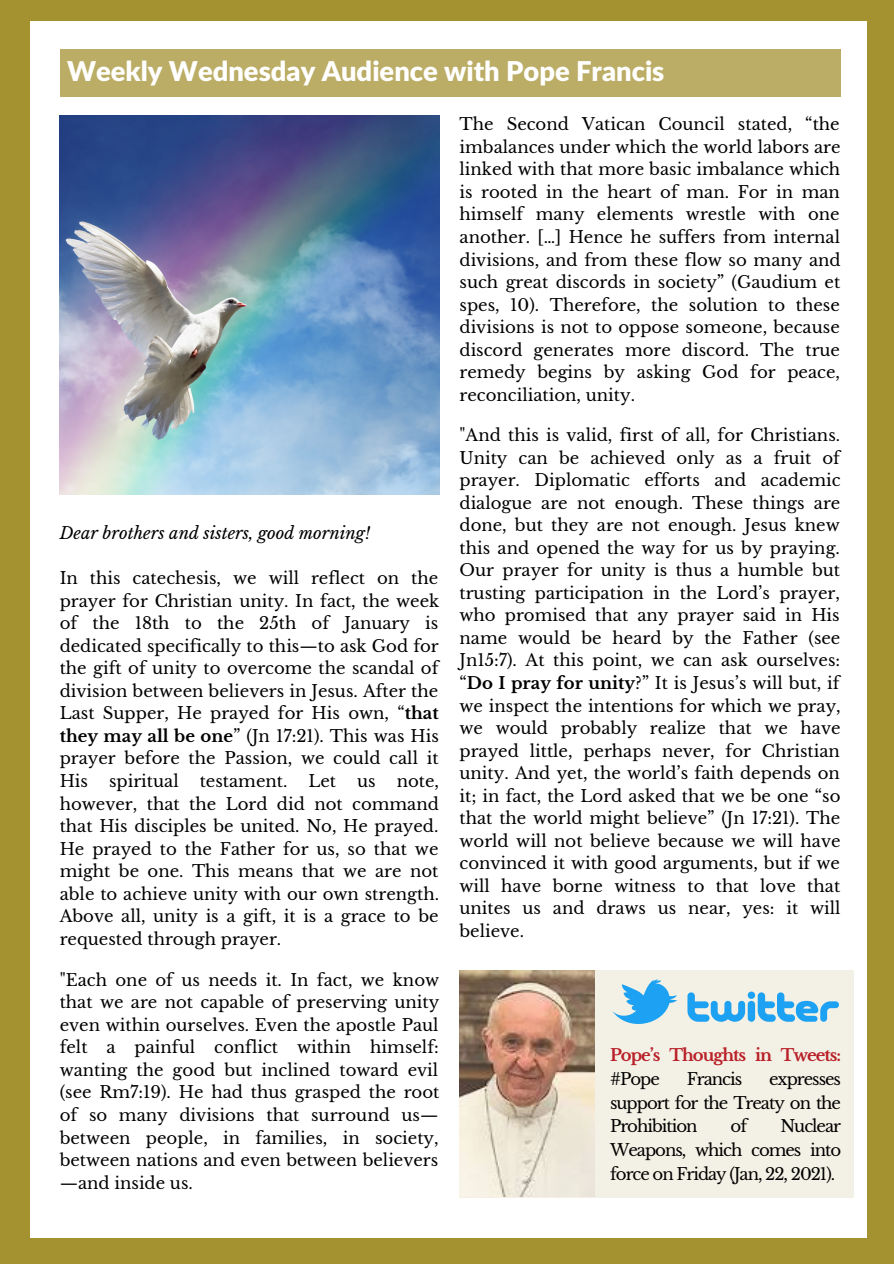
<style>
.page{position:relative;width:894px;height:1264px;background:#fff}
.page>*{position:absolute;margin:0;border:0;box-sizing:border-box;transform-origin:0 0}
.t1{font:900 27.3px "Lato Latin";color:#fff}
.t2{font:16.5px/22.5px "Libre Baskerville";color:#000;text-align:justify}
.t3{font:italic 16.5px "Libre Baskerville";color:#000}
.t4{font:700 16.5px/23.7px "Libre Baskerville";letter-spacing:-.06em;color:#b92029}
.t5{font:16.5px "Libre Baskerville";letter-spacing:-.06em;color:#000}
.s1{font-weight:700}
.s2{font-weight:400;color:#000}
</style>
<div class="page">
<div style="left:0;top:0;width:893px;height:1263px;background:#a49231"></div>
<div style="left:30px;top:22px;width:835px;height:1216px;background:#fff"></div>
<div style="left:60px;top:50px;width:780px;height:46px;background:#bbad65"></div>
<img style="left:60px;top:115px;width:379px;height:379px">
<div style="left:459px;top:970px;width:394px;height:227px;background:#f3f1e5"></div>
<img style="left:459px;top:970px;width:135px;height:226px">
<svg style="left:612px;top:979px;width:226px;height:45px"></svg>
<p class="t1" style="left:67px;top:59px;width:598px">Weekly Wednesday Audience with Pope Francis</p>
<p class="t3" style="left:60px;top:523px;width:312px">Dear brothers and sisters, good morning!</p>
<p class="t2" style="left:60px;top:567px;width:381px">In this catechesis, we will reflect on the prayer for Christian unity. In fact, the week of the 18th to the 25th of January is dedicated specifically to this—to ask God for the gift of unity to overcome the scandal of division between believers in Jesus. After the Last Supper, He prayed for His own, “<span class="s1">that they may all be one</span>” (Jn 17:21). This was His prayer before the Passion, we could call it His</p>
<p class="t2" style="left:109px;top:770px;width:71px">spiritual</p>
<p class="t2" style="left:200px;top:770px;width:89px">testament.</p>
<p class="t2" style="left:308px;top:770px;width:29px">Let</p>
<p class="t2" style="left:357px;top:770px;width:20px">us</p>
<p class="t2" style="left:60px;top:770px;width:381px;text-indent:337px">note, however, that the Lord did not command that His disciples be united. No, He prayed.<br>He prayed to the Father for us, so that we might be one. This means that we are not able to achieve unity with our own strength.<br>Above all, unity is a gift, it is a grace to be requested through prayer.</p>
<p class="t2" style="left:60px;top:968px;width:381px">"Each one of us needs it. In fact, we know that we are not capable of preserving unity even within ourselves. Even the apostle Paul felt a painful conflict within himself: wanting the good but inclined toward evil (see Rm7:19). He had thus grasped the root of so many divisions that surround us— between people, in families, in society, between nations and even between believers —and inside us.</p>
<p class="t2" style="left:459px;top:113px;width:382px">The Second Vatican Council stated, “the imbalances under which the world labors are linked with that more basic imbalance which is rooted in the heart of man. For in man himself many elements wrestle with one another. […] Hence he suffers from internal divisions, and from these flow so many and such great discords in society” (Gaudium et spes, 10). Therefore, the solution to these divisions is not to oppose someone, because discord generates more discord. The true remedy begins by asking God for peace, reconciliation, unity.</p>
<p class="t2" style="left:459px;top:424px;width:382px">"And this is valid, first of all, for Christians.<br>Unity can be achieved only as a fruit of prayer. Diplomatic efforts and academic dialogue are not enough. These things are done, but they are not enough. Jesus knew this and opened the way for us by praying.<br>Our prayer for unity is thus a humble but trusting participation in the Lord’s prayer, who promised that any prayer said in His name would be heard by the Father (see Jn15:7). At this point, we can ask ourselves: “<span class="s1">Do I pray for unity</span>?” It is Jesus’s will but, if we inspect the intentions for which we pray, we would probably realize that we have prayed little, perhaps never, for Christian unity. And yet, the world’s faith depends on it; in fact, the Lord asked that we be one “so that the world might believe” (Jn 17:21). The world will not believe because we will have convinced it with good arguments, but if we will have borne witness to that love that unites us and draws us near, yes: it will believe.</p>
<p class="t4" style="left:610px;top:1043px;width:232px">Pope’s Thoughts in Tweets: <span class="s2">#Pope</span></p>
<p class="t5" style="left:686px;top:1068px;width:57px">Francis</p>
<p class="t2" style="left:610px;top:1067px;width:232px;line-height:23.7px;text-indent:159px">expresses support for the Treaty on the Prohibition</p>
<p class="t2" style="left:610px;top:1114px;width:232px;line-height:23.7px;text-indent:170px">Nuclear Weapons, which comes into force on Friday (Jan, 22, 2021).</p>
<p class="t2" style="left:730px;top:1115px;width:18px">of</p>
</div>
